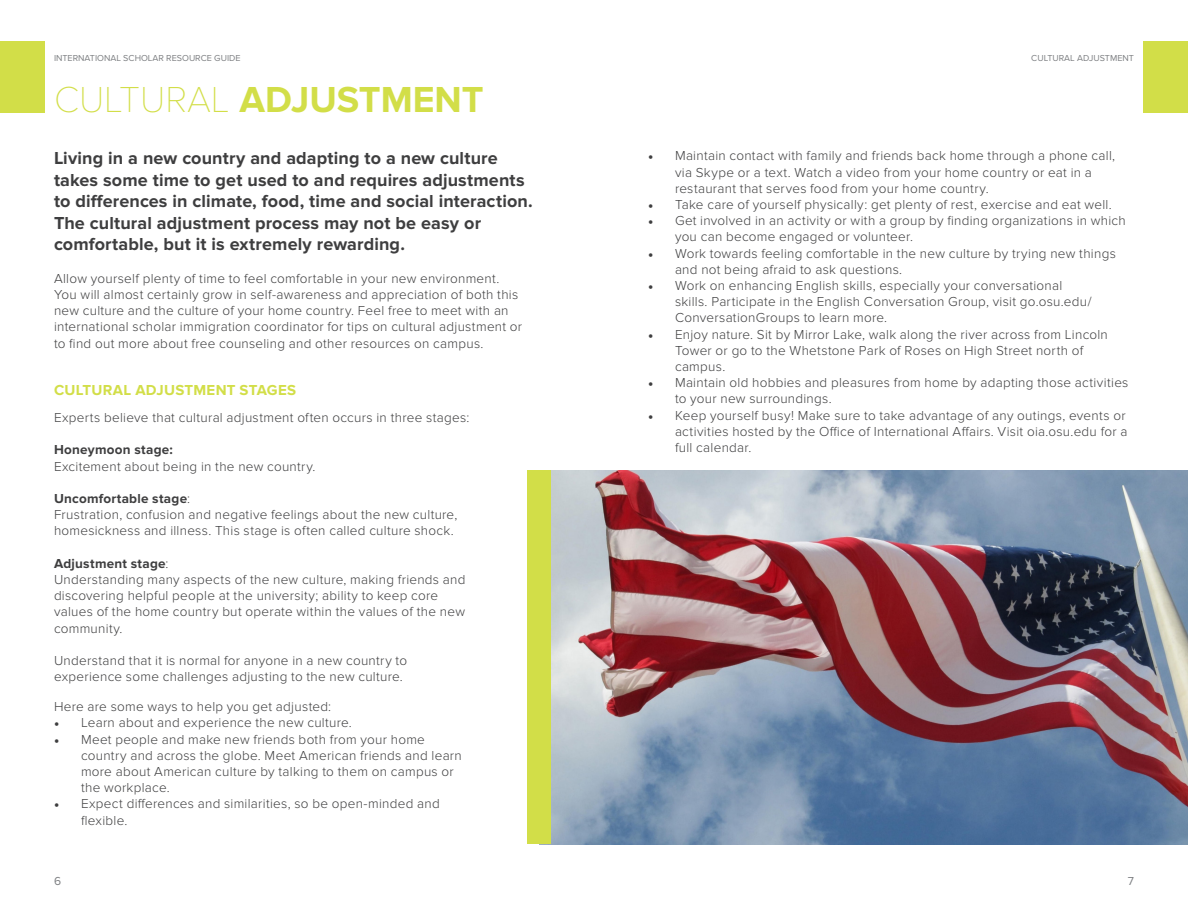
<style>
.page{position:relative;width:1188px;height:918px;background:#fff}
.page>*{position:absolute;margin:0;border:0;box-sizing:border-box;transform-origin:0 0}
.t1{font:700 37.5px "Proxima Nova";color:#d2de48}
.Body_Text_0{font:700 18px/21.6px "Proxima Nova";letter-spacing:.005em;color:#3e3e3f}
.Body_Text_0-2{font:700 15px "Proxima Nova";letter-spacing:.015em;color:#d2de48}
.Body_Text_0-3{font:300 13.5px/16.2px "Proxima Nova";letter-spacing:.02em;color:#3e3e3f}
.Body_Text_0-4{font:700 13.5px "Proxima Nova";letter-spacing:.02em;color:#3e3e3f}
.t2{font:12px "Proxima Nova";color:#7e8083}
.t3{font:9px "Proxima Nova";color:#7e8083}
.s1{font-family:"Proxima Nova T";font-weight:100}
.s2{font-weight:300}
.s3{font-family:"Minion Pro";font-weight:400}
</style>
<div class="page">
<img style="left:551px;top:470px;width:637px;height:374px">
<div style="left:0;top:42px;width:45px;height:71px;background:#d2de48"></div>
<div style="left:527px;top:470px;width:24px;height:374px;background:#d2de48"></div>
<div style="left:1143px;top:42px;width:45px;height:71px;background:#d2de48"></div>
<p class="t3" style="left:54px;top:53px;width:188px">INTERNATIONAL SCHOLAR RESOURCE GUIDE</p>
<p class="t1" style="left:54px;top:78px;width:431px"><span class="s1">CULTURAL</span> ADJUSTMENT</p>
<p class="Body_Text_0" style="left:54px;top:148px;width:480px">Living in a new country and adapting to a new culture takes some time to get used to and requires adjustments to differences in climate, food, time and social interaction.<br>The cultural adjustment process may not be easy or comfortable, but it is extremely rewarding.</p>
<p class="Body_Text_0-3" style="left:54px;top:270px;width:470px">Allow yourself plenty of time to feel comfortable in your new environment.<br>You will almost certainly grow in self-awareness and appreciation of both this new culture and the culture of your home country. Feel free to meet with an international scholar immigration coordinator for tips on cultural adjustment or to find out more about free counseling and other resources on campus.</p>
<p class="Body_Text_0-2" style="left:54px;top:381px;width:244px">CULTURAL ADJUSTMENT STAGES</p>
<p class="Body_Text_0-3" style="left:54px;top:410px;width:417px">Experts believe that cultural adjustment often occurs in three stages:</p>
<p class="Body_Text_0-4" style="left:54px;top:442px;width:120px">Honeymoon stage:</p>
<p class="Body_Text_0-3" style="left:54px;top:458px;width:263px">Excitement about being in the new country.</p>
<p class="Body_Text_0-4" style="left:54px;top:491px;width:138px">Uncomfortable stage<span class="s2">:</span></p>
<p class="Body_Text_0-3" style="left:54px;top:507px;width:405px">Frustration, confusion and negative feelings about the new culture,</p>
<p class="Body_Text_0-3" style="left:54px;top:523px;width:401px">homesickness and illness. This stage is often called culture shock.</p>
<p class="Body_Text_0-4" style="left:54px;top:556px;width:116px">Adjustment stage<span class="s2">:</span></p>
<p class="Body_Text_0-3" style="left:54px;top:572px;width:413px">Understanding many aspects of the new culture, making friends and</p>
<p class="Body_Text_0-3" style="left:54px;top:588px;width:386px">discovering helpful people at the university; ability to keep core</p>
<p class="Body_Text_0-3" style="left:54px;top:604px;width:413px">values of the home country but operate within the values of the new</p>
<p class="Body_Text_0-3" style="left:54px;top:620px;width:70px">community.</p>
<p class="Body_Text_0-3" style="left:54px;top:653px;width:355px">Understand that it is normal for anyone in a new country to</p>
<p class="Body_Text_0-3" style="left:54px;top:669px;width:350px">experience some challenges adjusting to the new culture.</p>
<p class="Body_Text_0-3" style="left:54px;top:699px;width:279px">Here are some ways to help you get adjusted:</p>
<p class="Body_Text_0-3" style="left:54px;top:715px;width:299px"><span class="s3">•</span> Learn about and experience the new culture.</p>
<p class="Body_Text_0-3" style="left:81px;top:731px;width:382px;text-indent:-27px"><span class="s3">•</span> Meet people and make new friends both from your home country and across the globe. Meet American friends and learn more about American culture by talking to them on campus or the workplace.</p>
<p class="Body_Text_0-3" style="left:81px;top:796px;width:360px;text-indent:-27px"><span class="s3">•</span> Expect differences and similarities, so be open-minded and flexible.</p>
<p class="t3" style="left:1031px;top:53px;width:104px">CULTURAL ADJUSTMENT</p>
<p class="Body_Text_0-3" style="left:675px;top:148px;width:442px;text-indent:-27px"><span class="s3">•</span> Maintain contact with family and friends back home through a phone call, via Skype or a text. Watch a video from your home country or eat in a restaurant that serves food from your home country.</p>
<p class="Body_Text_0-3" style="left:648px;top:197px;width:465px"><span class="s3">•</span> Take care of yourself physically: get plenty of rest, exercise and eat well.</p>
<p class="Body_Text_0-3" style="left:675px;top:213px;width:452px;text-indent:-27px"><span class="s3">•</span> Get involved in an activity or with a group by finding organizations in which you can become engaged or volunteer.</p>
<p class="Body_Text_0-3" style="left:675px;top:245px;width:442px;text-indent:-27px"><span class="s3">•</span> Work towards feeling comfortable in the new culture by trying new things and not being afraid to ask questions.</p>
<p class="Body_Text_0-3" style="left:675px;top:278px;width:418px;text-indent:-27px"><span class="s3">•</span> Work on enhancing English skills, especially your conversational skills. Participate in the English Conversation Group, visit go.osu.edu/<br>ConversationGroups to learn more.</p>
<p class="Body_Text_0-3" style="left:675px;top:326px;width:434px;text-indent:-27px"><span class="s3">•</span> Enjoy nature. Sit by Mirror Lake, walk along the river across from Lincoln<br>Tower or go to the Whetstone Park of Roses on High Street north of campus.</p>
<p class="Body_Text_0-3" style="left:675px;top:375px;width:455px;text-indent:-27px"><span class="s3">•</span> Maintain old hobbies and pleasures from home by adapting those activities to your new surroundings.</p>
<p class="Body_Text_0-3" style="left:675px;top:407px;width:454px;text-indent:-27px"><span class="s3">•</span> Keep yourself busy! Make sure to take advantage of any outings, events or activities hosted by the Office of International Affairs. Visit oia.osu.edu for a full calendar.</p>
<p class="t2" style="left:54px;top:874px;width:9px">6</p>
<p class="t2" style="left:1128px;top:874px;width:8px">7</p>
</div>
